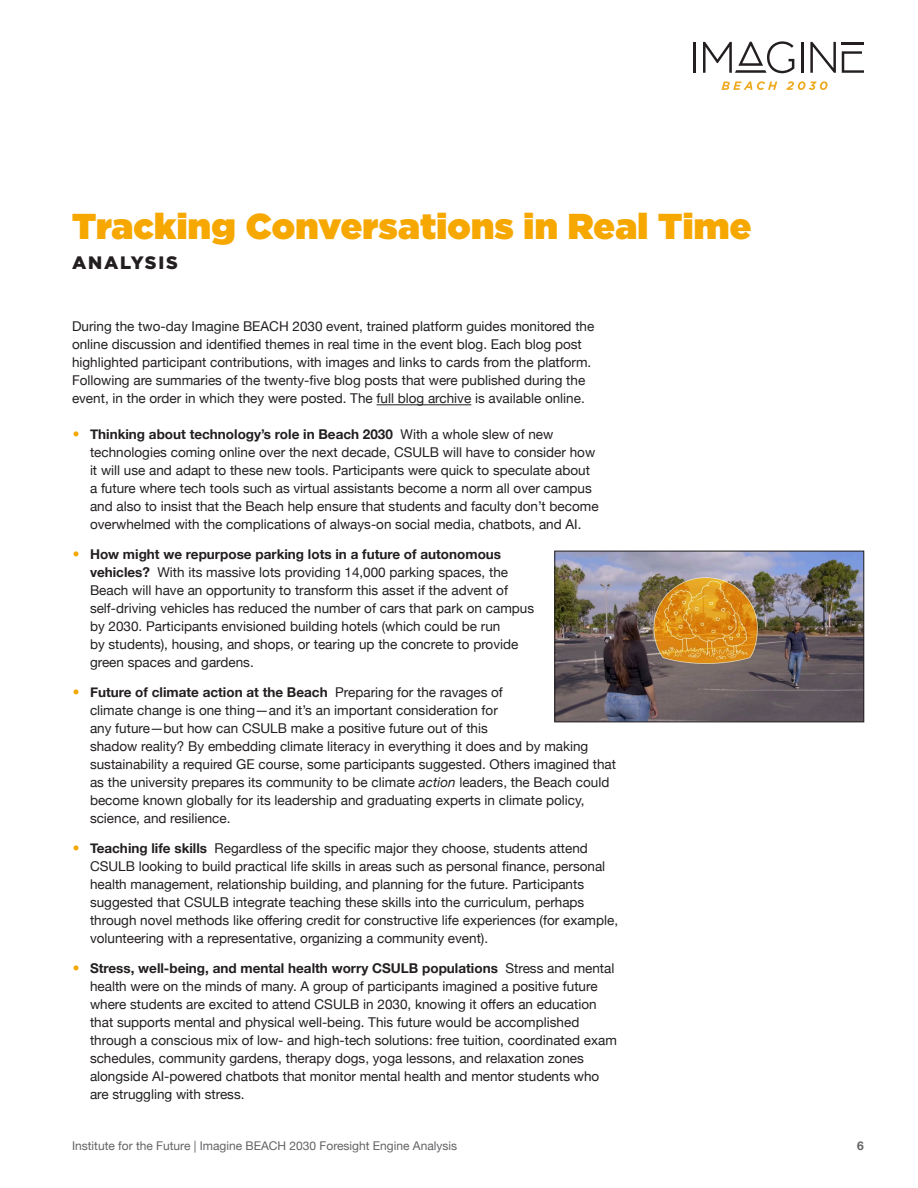
<style>
.page{position:relative;width:918px;height:1188px;background:#fff}
.page>*{position:absolute;margin:0;border:0;box-sizing:border-box;transform-origin:0 0}
.H1_head{font:900 36px "Gotham";letter-spacing:.01em;color:#f6a800}
.section_sub{font:900 18px "Gotham";letter-spacing:.1em;color:#231f20}
.body{font:13.5px/18px "Helvetica Neue";color:#231f20}
.t1{font:12px "Helvetica Neue";color:#636366}
.t2{font:700 12px "Helvetica Neue";color:#636366}
.s1{font-weight:700;font-size:22.5px;color:#f6a800}
.s2{font-weight:700}
.s3{font-style:italic}
</style>
<div class="page">
<svg style="left:721px;top:81px;width:56px;height:9px"></svg>
<svg style="left:786px;top:81px;width:42px;height:9px"></svg>
<hr style="left:693px;top:42px;width:3px;height:31px;background:#231f20">
<hr style="left:801px;top:42px;width:2px;height:31px;background:#231f20">
<svg style="left:810px;top:42px;width:26px;height:31px"></svg>
<hr style="left:842px;top:42px;width:22px;height:2px;background:#231f20">
<svg style="left:842px;top:51px;width:22px;height:22px"></svg>
<svg style="left:703px;top:41px;width:91px;height:32px"></svg>
<hr style="left:377px;top:404px;width:94px;height:1px;background:#231f20">
<img style="left:557px;top:553px;width:305px;height:167px">
<div style="left:555px;top:551px;width:309px;height:171px;border:1px solid #231f20"></div>
<p class="H1_head" style="left:72px;top:201px;width:681px">Tracking Conversations in Real Time</p>
<p class="section_sub" style="left:72px;top:251px;width:107px">ANALYSIS</p>
<p class="body" style="left:72px;top:318px;width:524px">During the two-day Imagine BEACH 2030 event, trained platform guides monitored the online discussion and identified themes in real time in the event blog. Each blog post highlighted participant contributions, with images and links to cards from the platform.<br>Following are summaries of the twenty-five blog posts that were published during the event, in the order in which they were posted. The full blog archive is available online.</p>
<p class="body" style="left:90px;top:426px;width:510px;text-indent:-18px"><span class="s1">•</span> <span class="s2">Thinking about technology’s role in Beach 2030</span> With a whole slew of new technologies coming online over the next decade, CSULB will have to consider how it will use and adapt to these new tools. Participants were quick to speculate about a future where tech tools such as virtual assistants become a norm all over campus and also to insist that the Beach help ensure that students and faculty don’t become overwhelmed with the complications of always-on social media, chatbots, and AI.</p>
<p class="body" style="left:90px;top:546px;width:446px;text-indent:-18px"><span class="s1">•</span> <span class="s2">How might we repurpose parking lots in a future of autonomous vehicles?</span> With its massive lots providing 14,000 parking spaces, the Beach will have an opportunity to transform this asset if the advent of self-driving vehicles has reduced the number of cars that park on campus by 2030. Participants envisioned building hotels (which could be run<br>by students), housing, and shops, or tearing up the concrete to provide green spaces and gardens.</p>
<p class="body" style="left:90px;top:684px;width:528px;text-indent:-18px"><span class="s1">•</span> <span class="s2">Future of climate action at the Beach</span> Preparing for the ravages of<br>climate change is one thing—and it’s an important consideration for<br>any future—but how can CSULB make a positive future out of this<br>shadow reality? By embedding climate literacy in everything it does and by making sustainability a required GE course, some participants suggested. Others imagined that as the university prepares its community to be climate <span class="s3">action</span> leaders, the Beach could become known globally for its leadership and graduating experts in climate policy, science, and resilience.</p>
<p class="body" style="left:90px;top:840px;width:530px;text-indent:-18px"><span class="s1">•</span> <span class="s2">Teaching life skills</span> Regardless of the specific major they choose, students attend CSULB looking to build practical life skills in areas such as personal finance, personal health management, relationship building, and planning for the future. Participants suggested that CSULB integrate teaching these skills into the curriculum, perhaps through novel methods like offering credit for constructive life experiences (for example, volunteering with a representative, organizing a community event).</p>
<p class="body" style="left:90px;top:960px;width:528px;text-indent:-18px"><span class="s1">•</span> <span class="s2">Stress, well-being, and mental health worry CSULB populations</span> Stress and mental health were on the minds of many. A group of participants imagined a positive future where students are excited to attend CSULB in 2030, knowing it offers an education that supports mental and physical well-being. This future would be accomplished through a conscious mix of low- and high-tech solutions: free tuition, coordinated exam schedules, community gardens, therapy dogs, yoga lessons, and relaxation zones alongside AI-powered chatbots that monitor mental health and mentor students who are struggling with stress.</p>
<p class="t1" style="left:72px;top:1137px;width:387px">Institute for the Future | Imagine BEACH 2030 Foresight Engine Analysis</p>
<p class="t2" style="left:857px;top:1137px;width:8px">6</p>
</div>
